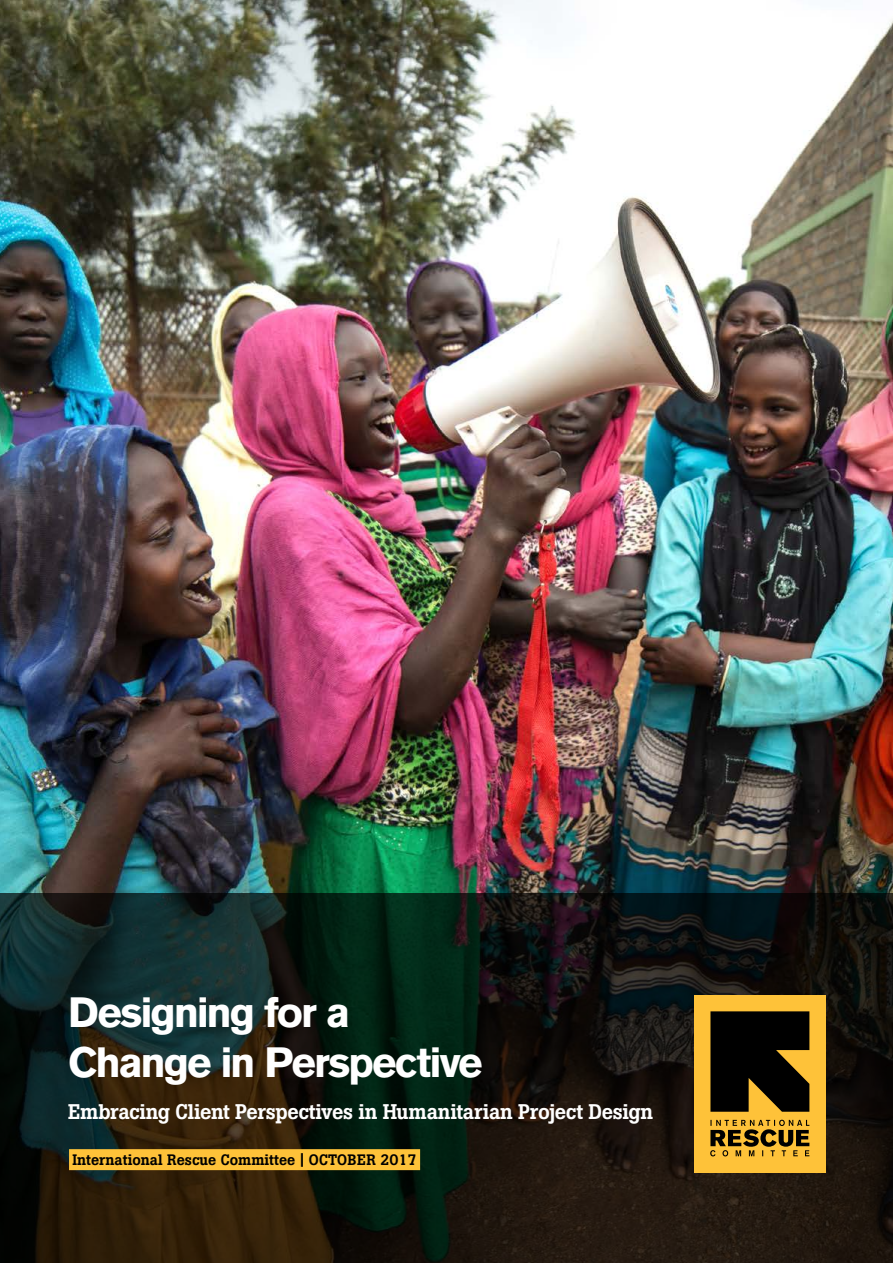
<style>
.page{position:relative;width:893px;height:1263px;background:#fff}
.page>*{position:absolute;margin:0;border:0;box-sizing:border-box;transform-origin:0 0}
.t1{font:700 42px/50.4px "Akzidenz Grotesk Std";letter-spacing:-.05em;color:#fff}
.t2{font:500 21px "Boton";letter-spacing:-.02em;color:#fff}
.t3{font:500 15px "Boton";color:#000}
</style>
<div class="page">
<img style="left:0;top:0;width:893px;height:893px">
<svg style="left:0;top:893px;width:893px;height:370px;background:#161b13"></svg>
<div style="left:69px;top:1149px;width:351px;height:21px;background:#fec239"></div>
<div style="left:694px;top:995px;width:131px;height:177px;background:#fec239"></div>
<svg style="left:710px;top:1011px;width:99px;height:101px;background:#1e1706"></svg>
<svg style="left:710px;top:1120px;width:99px;height:36px"></svg>
<h1 class="t1" style="left:68px;top:987px;width:416px">Designing for a<br>Change in Perspective</h1>
<p class="t2" style="left:68px;top:1100px;width:587px">Embracing Client Perspectives in Humanitarian Project Design</p>
<p class="t3" style="left:72px;top:1151px;width:346px">International Rescue Committee | OCTOBER 2017</p>
</div>
